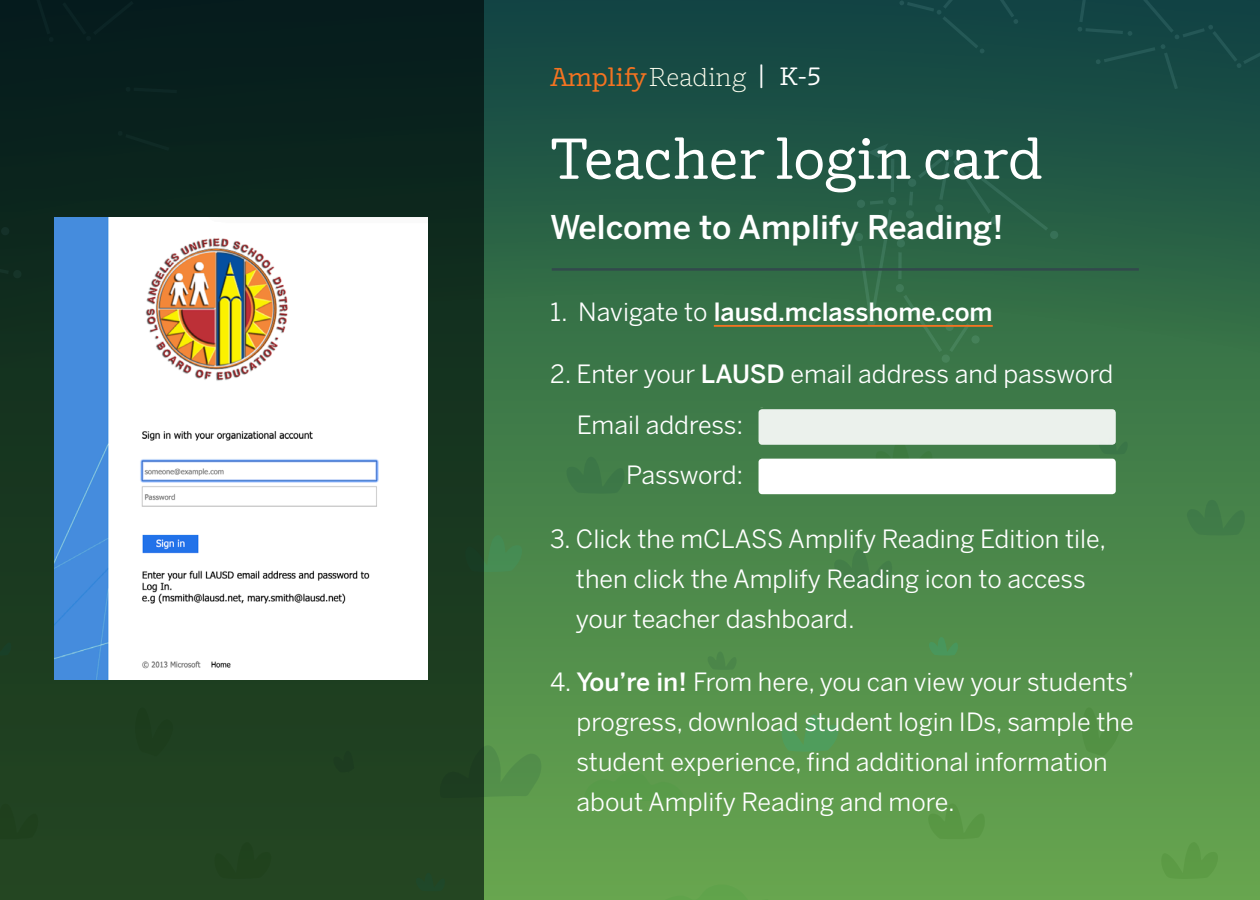
<style>
.page{position:relative;width:1260px;height:900px;background:#fff}
.page>*{position:absolute;margin:0;border:0;box-sizing:border-box;transform-origin:0 0}
.t1{font:57.5px "Amplify";color:#fff}
.t2{font:500 32.5px "Benton Sans";color:#fff}
.t3{font:300 25.75px "Amplify";color:#fffff0}
.t4{font:25px/40px "Benton Sans";color:#fff}
.t5{font:500 25px "Benton Sans";color:#fff}
.s1{font-weight:400;color:#f47321}
.s2{font-weight:400;font-size:25px;color:#fff}
.s3{font-weight:400}
.s4{font-weight:500}
</style>
<div class="page">
<div style="left:0;top:0;width:1260px;height:900px;background:linear-gradient(to bottom,#134843,#6baa4f)"></div>
<div style="left:899px;top:0;width:361px;height:89px;background:#154744"></div>
<svg style="left:855px;top:143px;width:203px;height:220px"></svg>
<div style="left:0;top:0;width:484px;height:900px;background:linear-gradient(to bottom,#061e1c,#254822)"></div>
<hr style="left:552px;top:268px;width:587px;height:3px;background:#32494c">
<hr style="left:714px;top:325px;width:279px;height:2px;background:#f47321">
<div style="left:759px;top:409px;width:357px;height:36px;background:#ebf1ec;border-radius:4px"></div>
<div style="left:759px;top:459px;width:357px;height:35px;background:#fff;border-radius:4px"></div>
<img style="left:54px;top:218px;width:374px;height:461px">
<p class="t3" style="left:550px;top:62px;width:273px"><span class="s1">¬</span>Reading <span class="s2">| K-5</span></p>
<p class="t1" style="left:550px;top:124px;width:494px">Teacher login card</p>
<p class="t2" style="left:550px;top:207px;width:455px">Welcome to Amplify Reading!</p>
<p class="t5" style="left:550px;top:296px;width:444px"><span class="s3">1. Navigate to</span> lausd.mclasshome.com</p>
<p class="t4" style="left:550px;top:354px;width:565px">2. Enter your <span class="s4">LAUSD</span> email address and password</p>
<p class="t4" style="left:577px;top:400px;width:168px;line-height:50px;text-align:right">Email address:<br>Password:</p>
<p class="t4" style="left:576px;top:519px;width:532px;text-indent:-26px">3. Click the mCLASS Amplify Reading Edition tile, then click the Amplify Reading icon to access your teacher dashboard.</p>
<p class="t4" style="left:577px;top:662px;width:559px;text-indent:-26px">4. <span class="s4">You’re in!</span> From here, you can view your students’ progress, download student login IDs, sample the student experience, find additional information about Amplify Reading and more.</p>
</div>
